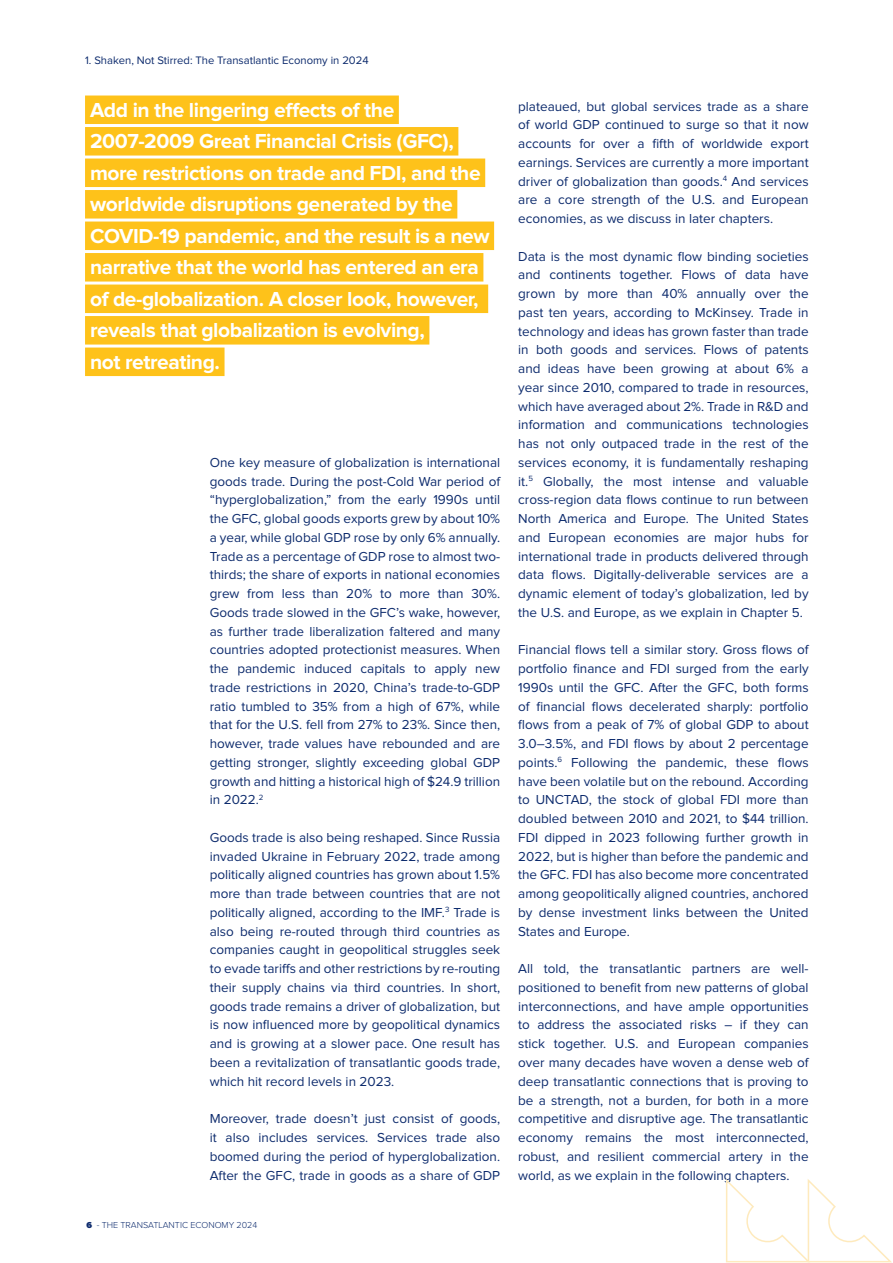
<style>
.page{position:relative;width:893px;height:1263px;background:#fff}
.page>*{position:absolute;margin:0;border:0;box-sizing:border-box;transform-origin:0 0}
.t1{font:700 21px/31.5px "Proxima Nova";letter-spacing:-.02em;color:#fff}
.t2{font:13.5px/18.8px "Proxima Nova";color:#0d2b6d;text-align:justify}
.t3{font:11.25px "Proxima Nova";color:#0d2b6d}
.t4{font:300 9px "Proxima Nova";color:#0d2b6d}
.s1{font-weight:900}
</style>
<div class="page">
<div style="left:85px;top:96px;width:314px;height:28px;background:#fec21a"></div>
<div style="left:85px;top:127px;width:373px;height:29px;background:#fec21a"></div>
<div style="left:85px;top:159px;width:400px;height:28px;background:#fec21a"></div>
<div style="left:85px;top:190px;width:372px;height:29px;background:#fec21a"></div>
<div style="left:85px;top:222px;width:409px;height:28px;background:#fec21a"></div>
<div style="left:85px;top:253px;width:398px;height:29px;background:#fec21a"></div>
<div style="left:85px;top:285px;width:403px;height:28px;background:#fec21a"></div>
<div style="left:85px;top:316px;width:344px;height:29px;background:#fec21a"></div>
<div style="left:85px;top:348px;width:140px;height:28px;background:#fec21a"></div>
<svg style="left:726px;top:1179px;width:166px;height:84px"></svg>
<p class="t3" style="left:85px;top:55px;width:285px">1. Shaken, Not Stirred: The Transatlantic Economy in 2024</p>
<p class="t1" style="left:90px;top:95px;width:401px">Add in the lingering effects of the 2007-2009 Great Financial Crisis (GFC), more restrictions on trade and FDI, and the worldwide disruptions generated by the COVID-19 pandemic, and the result is a new narrative that the world has entered an era of de-globalization. A closer look, however, reveals that globalization is evolving,<br>not retreating.</p>
<p class="t2" style="left:210px;top:454px;width:292px">One key measure of globalization is international goods trade. During the post-Cold War period of “hyperglobalization,” from the early 1990s until the GFC, global goods exports grew by about 10% a year, while global GDP rose by only 6% annually.<br>Trade as a percentage of GDP rose to almost two&shy;thirds; the share of exports in national economies grew from less than 20% to more than 30%.<br>Goods trade slowed in the GFC’s wake, however, as further trade liberalization faltered and many countries adopted protectionist measures. When the pandemic induced capitals to apply new trade restrictions in 2020, China’s trade-to-GDP ratio tumbled to 35% from a high of 67%, while that for the U.S. fell from 27% to 23%. Since then, however, trade values have rebounded and are getting stronger, slightly exceeding global GDP growth and hitting a historical high of $24.9 trillion in 2022.<sup>2</sup></p>
<p class="t2" style="left:210px;top:829px;width:292px">Goods trade is also being reshaped. Since Russia invaded Ukraine in February 2022, trade among politically aligned countries has grown about 1.5% more than trade between countries that are not politically aligned, according to the IMF.<sup>3</sup> Trade is also being re-routed through third countries as companies caught in geopolitical struggles seek to evade tariffs and other restrictions by re-routing their supply chains via third countries. In short, goods trade remains a driver of globalization, but is now influenced more by geopolitical dynamics and is growing at a slower pace. One result has been a revitalization of transatlantic goods trade, which hit record levels in 2023.</p>
<p class="t2" style="left:210px;top:1110px;width:292px">Moreover, trade doesn’t just consist of goods, it also includes services. Services trade also boomed during the period of hyperglobalization.<br>After the GFC, trade in goods as a share of GDP</p>
<p class="t4" style="left:86px;top:1221px;width:172px"><span class="s1">6</span> - THE TRANSATLANTIC ECONOMY 2024</p>
<p class="t2" style="left:518px;top:97px;width:292px">plateaued, but global services trade as a share of world GDP continued to surge so that it now accounts for over a fifth of worldwide export earnings. Services are currently a more important driver of globalization than goods.<sup>4</sup> And services are a core strength of the U.S. and European economies, as we discuss in later chapters.</p>
<p class="t2" style="left:518px;top:247px;width:292px">Data is the most dynamic flow binding societies and continents together. Flows of data have grown by more than 40% annually over the past ten years, according to McKinsey. Trade in technology and ideas has grown faster than trade in both goods and services. Flows of patents and ideas have been growing at about 6% a year since 2010, compared to trade in resources, which have averaged about 2%. Trade in R&amp;D and information and communications technologies has not only outpaced trade in the rest of the services economy, it is fundamentally reshaping it.<sup>5</sup> Globally, the most intense and valuable cross-region data flows continue to run between North America and Europe. The United States and European economies are major hubs for international trade in products delivered through data flows. Digitally-deliverable services are a dynamic element of today’s globalization, led by the U.S. and Europe, as we explain in Chapter 5.</p>
<p class="t2" style="left:518px;top:641px;width:292px">Financial flows tell a similar story. Gross flows of portfolio finance and FDI surged from the early 1990s until the GFC. After the GFC, both forms of financial flows decelerated sharply: portfolio flows from a peak of 7% of global GDP to about 3.0–3.5%, and FDI flows by about 2 percentage points.<sup>6</sup> Following the pandemic, these flows have been volatile but on the rebound. According to UNCTAD, the stock of global FDI more than doubled between 2010 and 2021, to $44 trillion.<br>FDI dipped in 2023 following further growth in 2022, but is higher than before the pandemic and the GFC. FDI has also become more concentrated among geopolitically aligned countries, anchored by dense investment links between the United States and Europe.</p>
<p class="t2" style="left:518px;top:960px;width:292px">All told, the transatlantic partners are well&shy;positioned to benefit from new patterns of global interconnections, and have ample opportunities to address the associated risks – if they can stick together. U.S. and European companies over many decades have woven a dense web of deep transatlantic connections that is proving to be a strength, not a burden, for both in a more competitive and disruptive age. The transatlantic economy remains the most interconnected, robust, and resilient commercial artery in the world, as we explain in the following chapters.</p>
</div>
